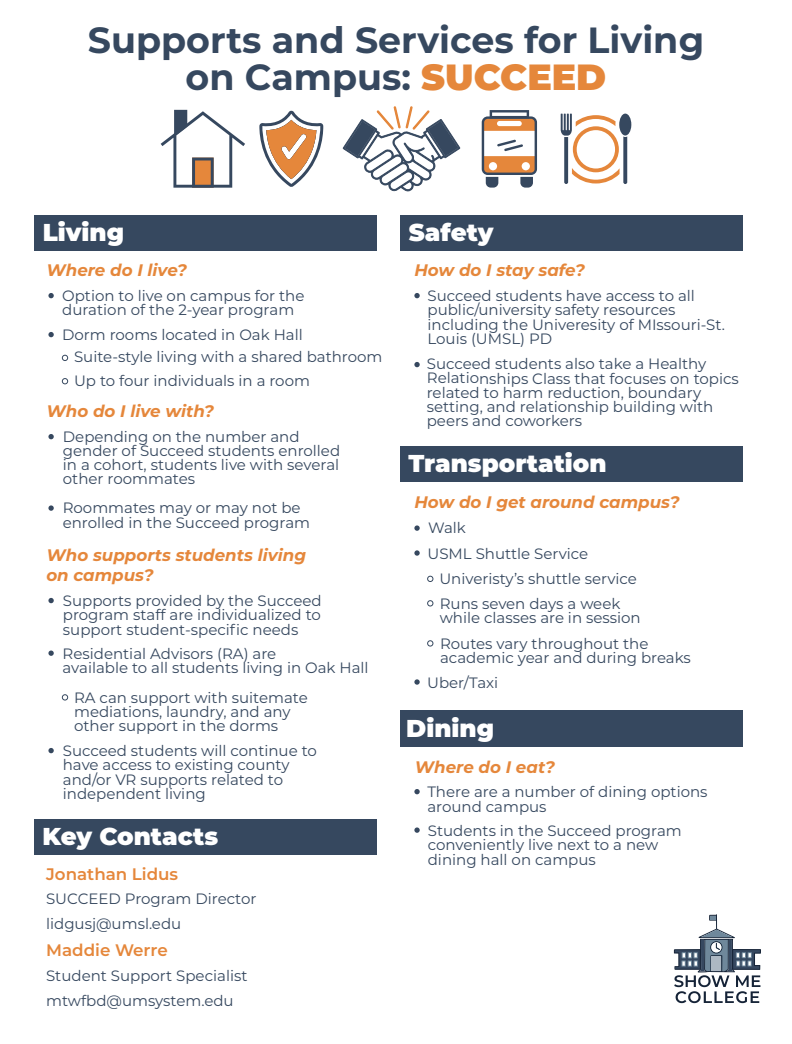
<style>
.page{position:relative;width:792px;height:1044px;background:#fff}
.page>*{position:absolute;margin:0;border:0;box-sizing:border-box;transform-origin:0 0}
.t1{font:700 36.4px/36.5px "Montserrat";color:#36485f;text-align:center}
.t2{font:900 24.4px "Montserrat";color:#fff}
.t3{font:italic 700 16.7px/20px "Montserrat";color:#e5873b}
.t4{font:600 16.7px "Montserrat";color:#e5873b}
.t5{font:15px/14.3px "Montserrat";color:#36485f}
.s1{font-weight:900;color:#e5873b}
</style>
<div class="page">
<div style="left:35px;top:216px;width:342px;height:35px;background:#36485f"></div>
<div style="left:400px;top:216px;width:342px;height:35px;background:#36485f"></div>
<svg style="left:561px;top:114px;width:70px;height:70px"></svg>
<svg style="left:259px;top:110px;width:64px;height:77px"></svg>
<svg style="left:161px;top:110px;width:84px;height:78px"></svg>
<svg style="left:482px;top:110px;width:55px;height:78px"></svg>
<svg style="left:343px;top:106px;width:117px;height:85px"></svg>
<svg style="left:62px;top:355px;width:6px;height:6px"></svg>
<svg style="left:62px;top:378px;width:6px;height:6px"></svg>
<svg style="left:48px;top:293px;width:6px;height:5px"></svg>
<svg style="left:48px;top:434px;width:6px;height:5px"></svg>
<svg style="left:48px;top:505px;width:6px;height:6px"></svg>
<svg style="left:48px;top:598px;width:6px;height:5px"></svg>
<svg style="left:48px;top:651px;width:6px;height:5px"></svg>
<svg style="left:48px;top:748px;width:6px;height:5px"></svg>
<svg style="left:48px;top:332px;width:6px;height:5px"></svg>
<div style="left:62px;top:694px;width:6px;height:7px;border:1px solid #36485f;border-radius:50%"></div>
<svg style="left:427px;top:576px;width:6px;height:6px"></svg>
<div style="left:427px;top:600px;width:6px;height:7px;border:1px solid #36485f;border-radius:50%"></div>
<div style="left:427px;top:640px;width:6px;height:7px;border:1px solid #36485f;border-radius:50%"></div>
<div style="left:34px;top:819px;width:343px;height:36px;background:#36485f"></div>
<svg style="left:414px;top:293px;width:6px;height:5px"></svg>
<svg style="left:414px;top:362px;width:6px;height:5px"></svg>
<svg style="left:414px;top:525px;width:6px;height:6px"></svg>
<svg style="left:414px;top:550px;width:6px;height:6px"></svg>
<svg style="left:414px;top:679px;width:6px;height:6px"></svg>
<div style="left:401px;top:447px;width:342px;height:35px;background:#36485f"></div>
<svg style="left:414px;top:789px;width:6px;height:5px"></svg>
<svg style="left:414px;top:827px;width:6px;height:6px"></svg>
<div style="left:401px;top:710px;width:342px;height:36px;background:#36485f"></div>
<svg style="left:674px;top:914px;width:87px;height:89px"></svg>
<h1 class="t1" style="left:88px;top:20px;width:618px">Supports and Services for Living on Campus: <span class="s1">SUCCEED</span></h1>
<h2 class="t2" style="left:43px;top:214px;width:83px">Living</h2>
<h2 class="t2" style="left:409px;top:214px;width:86px">Safety</h2>
<p class="t3" style="left:46px;top:260px;width:142px">Where do I live?</p>
<p class="t5" style="left:62px;top:288px;width:244px">Option to live on campus for the duration of the 2-year program</p>
<p class="t5" style="left:62px;top:327px;width:242px">Dorm rooms located in Oak Hall</p>
<p class="t5" style="left:74px;top:345px;width:310px;line-height:23.3px">Suite-style living with a shared bathroom<br>Up to four individuals in a room</p>
<p class="t3" style="left:46px;top:401px;width:169px">Who do I live with?</p>
<p class="t5" style="left:63px;top:429px;width:279px">Depending on the number and gender of Succeed students enrolled in a cohort, students live with several other roommates</p>
<p class="t5" style="left:63px;top:500px;width:249px">Roommates may or may not be enrolled in the Succeed program</p>
<p class="t3" style="left:46px;top:544px;width:261px">Who supports students living on campus?</p>
<p class="t5" style="left:63px;top:593px;width:260px;text-align:justify">Supports provided by the Succeed program staff are individualized to support student-specific needs</p>
<p class="t5" style="left:63px;top:646px;width:308px">Residential Advisors (RA) are<br>available to all students living in Oak Hall</p>
<p class="t5" style="left:74px;top:690px;width:235px">RA can support with suitemate mediations, laundry, and any other support in the dorms</p>
<p class="t5" style="left:63px;top:743px;width:256px">Succeed students will continue to have access to existing county and/or VR supports related to independent living</p>
<h2 class="t2" style="left:43px;top:818px;width:177px">Key Contacts</h2>
<p class="t4" style="left:46px;top:862px;width:134px">Jonathan Lidus</p>
<p class="t5" style="left:46px;top:886px;width:212px;line-height:25px">SUCCEED Program Director lidgusj@umsl.edu</p>
<p class="t4" style="left:46px;top:938px;width:123px">Maddie Werre</p>
<p class="t5" style="left:46px;top:962px;width:203px;line-height:25px">Student Support Specialist mtwfbd@umsystem.edu</p>
<p class="t3" style="left:414px;top:260px;width:172px">How do I stay safe?</p>
<p class="t5" style="left:428px;top:288px;width:299px">Succeed students have access to all public/university safety resources including the Univeresity of MIssouri-St.<br>Louis (UMSL) PD</p>
<p class="t5" style="left:427px;top:356px;width:314px">Succeed students also take a Healthy Relationships Class that focuses on topics related to harm reduction, boundary setting, and relationship building with peers and coworkers</p>
<h2 class="t2" style="left:408px;top:445px;width:200px">Transportation</h2>
<p class="t3" style="left:414px;top:491px;width:267px">How do I get around campus?</p>
<p class="t5" style="left:428px;top:520px;width:39px">Walk</p>
<p class="t5" style="left:428px;top:546px;width:162px">USML Shuttle Service</p>
<p class="t5" style="left:439px;top:571px;width:199px">Univeristy’s shuttle service</p>
<p class="t5" style="left:440px;top:596px;width:182px">Runs seven days a week</p>
<p class="t5" style="left:440px;top:604px;width:210px;line-height:25.9px">while classes are in session<br>Routes vary throughout the</p>
<p class="t5" style="left:427px;top:645px;width:265px;line-height:24.6px;text-indent:13px">academic year and during breaks<br>Uber/Taxi</p>
<h2 class="t2" style="left:406px;top:710px;width:89px">Dining</h2>
<p class="t3" style="left:415px;top:756px;width:142px">Where do I eat?</p>
<p class="t5" style="left:427px;top:784px;width:282px">There are a number of dining options around campus</p>
<p class="t5" style="left:428px;top:823px;width:256px">Students in the Succeed program conveniently live next to a new dining hall on campus</p>
</div>
